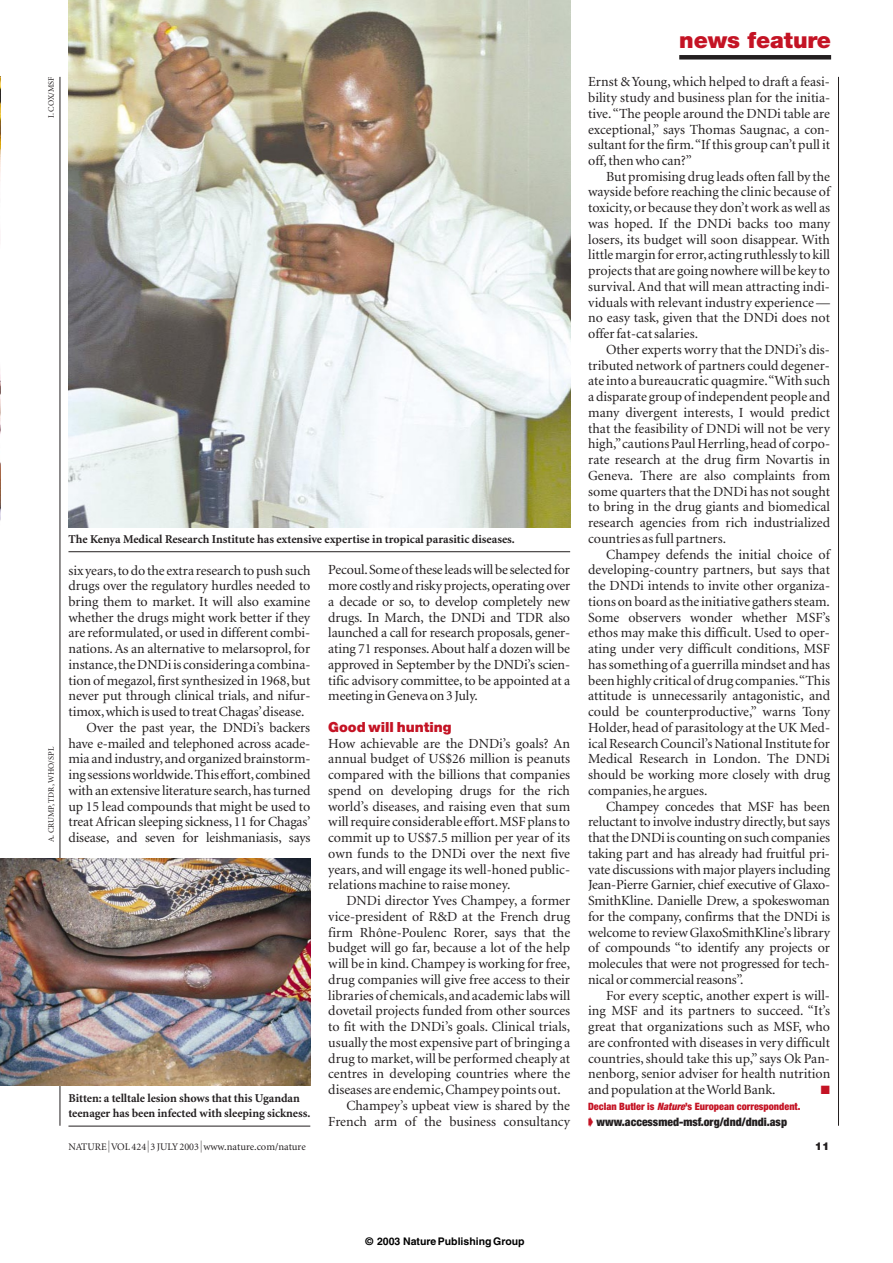
<style>
.page{position:relative;width:893px;height:1263px;background:#fff}
.page>*{position:absolute;margin:0;border:0;box-sizing:border-box;transform-origin:0 0}
.t1{font:900 22.5px "Helvetica Neue";letter-spacing:-.005em;color:#c41324}
.t2{font:13.95px/15.8px "Minion";letter-spacing:-.005em;color:#231f20;text-align:justify}
.t3{font:900 13.95px "Helvetica Neue";color:#c41324}
.t4{font:700 12px/15.8px "Minion";letter-spacing:-.005em;color:#231f20}
.t5{font:12px "Zapf Dingbats";color:#c41324}
.t6{font:900 condensed 11.7px "Helvetica Neue";color:#231f20}
.t7{font:900 10.8px "Helvetica Neue";color:#231f20}
.t8{font:700 10.5px "Helvetica";color:#000}
.t9{font:10.2px "Minion";color:#231f20}
.t10{font:900 condensed 10.2px "Helvetica Neue";color:#c41324}
.t11{font:8.25px "Minion";color:#231f20}
.s1{font-style:italic}
.s2{color:#c41324}
.s3{font-family:"Helvetica Neue";font-weight:300;font-size:12px}
.s4{font-size:10.5px}
</style>
<div class="page">
<hr style="left:60px;top:77px;width:1px;height:1049px;background:#231f20">
<hr style="left:838px;top:77px;width:1px;height:1049px;background:#231f20">
<img style="left:0;top:77px;width:1px;height:444px">
<img style="left:68px;top:0;width:502px;height:527px">
<img style="left:0;top:858px;width:310px;height:228px">
<hr style="left:68px;top:551px;width:502px;height:1px;background:#231f20">
<hr style="left:68px;top:1126px;width:242px;height:1px;background:#231f20">
<div style="left:679px;top:55px;width:152px;height:5px;background:#231f20"></div>
<p class="t11" style="left:48px;top:118px;width:43px;rotate:-90deg">I. COX/MSF</p>
<p class="t11" style="left:48px;top:842px;width:97px;rotate:-90deg">A. CRUMP, TDR, WHO/SPL</p>
<p class="t4" style="left:68px;top:532px;width:448px">The Kenya Medical Research Institute has extensive expertise in tropical parasitic diseases.</p>
<p class="t2" style="left:68px;top:563px;width:243px">six years,to do the extra research to push such</p>
<p class="t2" style="left:68px;top:579px;width:243px">drugs over the regulatory hurdles needed to</p>
<p class="t2" style="left:68px;top:595px;width:243px">bring them to market. It will also examine</p>
<p class="t2" style="left:68px;top:611px;width:243px">whether the drugs might work better if they</p>
<p class="t2" style="left:68px;top:626px;width:243px">are reformulated, or used in different combi-</p>
<p class="t2" style="left:68px;top:642px;width:243px">nations. As an alternative to melarsoprol, for</p>
<p class="t2" style="left:68px;top:658px;width:243px">instance,the DNDi is considering a combina-</p>
<p class="t2" style="left:68px;top:674px;width:243px">tion of megazol, first synthesized in 1968, but</p>
<p class="t2" style="left:68px;top:689px;width:243px">never put through clinical trials, and nifur-</p>
<p class="t2" style="left:68px;top:705px;width:238px">timox,which is used to treat Chagas’disease.</p>
<p class="t2" style="left:86px;top:721px;width:225px">Over the past year, the DNDi’s backers</p>
<p class="t2" style="left:68px;top:737px;width:243px">have e-mailed and telephoned across acade-</p>
<p class="t2" style="left:68px;top:752px;width:243px">mia and industry, and organized brainstorm-</p>
<p class="t2" style="left:68px;top:768px;width:243px">ing sessions worldwide.This effort,combined</p>
<p class="t2" style="left:68px;top:784px;width:243px">with an extensive literature search,has turned</p>
<p class="t2" style="left:68px;top:800px;width:243px">up 15 lead compounds that might be used to</p>
<p class="t2" style="left:68px;top:815px;width:243px">treat African sleeping sickness, 11 for Chagas’</p>
<p class="t2" style="left:68px;top:831px;width:243px">disease, and seven for leishmaniasis, says</p>
<p class="t4" style="left:68px;top:1091px;width:243px">Bitten: a telltale lesion shows that this Ugandan teenager has been infected with sleeping sickness.</p>
<p class="t2" style="left:328px;top:563px;width:243px">Pecoul.Some of these leads will be selected for more costly and risky projects,operating over a decade or so, to develop completely new drugs. In March, the DNDi and TDR also launched a call for research proposals, gener&shy;ating 71 responses.About half a dozen will be approved in September by the DNDi’s scien&shy;tific advisory committee, to be appointed at a meeting in Geneva on 3 July.</p>
<p class="t3" style="left:328px;top:722px;width:125px">Good will hunting</p>
<p class="t2" style="left:328px;top:737px;width:243px">How achievable are the DNDi’s goals? An annual budget of US$26 million is peanuts compared with the billions that companies spend on developing drugs for the rich world’s diseases, and raising even that sum will require considerable effort.MSF plans to commit up to US$7.5 million per year of its own funds to the DNDi over the next five years, and will engage its well-honed public&shy;relations machine to raise money.</p>
<p class="t2" style="left:346px;top:894px;width:225px">DNDi director Yves Champey, a former</p>
<p class="t2" style="left:328px;top:910px;width:243px">vice-president of R&amp;D at the French drug</p>
<p class="t2" style="left:328px;top:926px;width:243px">firm Rhône-Poulenc Rorer, says that the</p>
<p class="t2" style="left:328px;top:941px;width:243px">budget will go far, because a lot of the help</p>
<p class="t2" style="left:328px;top:957px;width:243px">will be in kind. Champey is working for free,</p>
<p class="t2" style="left:328px;top:973px;width:243px">drug companies will give free access to their</p>
<p class="t2" style="left:328px;top:989px;width:243px">libraries of chemicals,and academic labs will</p>
<p class="t2" style="left:328px;top:1004px;width:243px">dovetail projects funded from other sources</p>
<p class="t2" style="left:328px;top:1020px;width:243px">to fit with the DNDi’s goals. Clinical trials,</p>
<p class="t2" style="left:328px;top:1036px;width:243px">usually the most expensive part of bringing a</p>
<p class="t2" style="left:328px;top:1052px;width:243px">drug to market, will be performed cheaply at</p>
<p class="t2" style="left:328px;top:1067px;width:243px">centres in developing countries where the</p>
<p class="t2" style="left:328px;top:1083px;width:234px">diseases are endemic,Champey points out.</p>
<p class="t2" style="left:346px;top:1099px;width:225px">Champey’s upbeat view is shared by the</p>
<p class="t2" style="left:328px;top:1115px;width:243px">French arm of the business consultancy</p>
<h1 class="t1" style="left:679px;top:32px;width:153px">news feature</h1>
<p class="t2" style="left:588px;top:75px;width:243px">Ernst &amp; Young, which helped to draft a feasi&shy;bility study and business plan for the initia&shy;tive.“The people around the DNDi table are exceptional,” says Thomas Saugnac, a con&shy;sultant for the firm.“If this group can’t pull it off,then who can?”</p>
<p class="t2" style="left:588px;top:170px;width:243px;text-indent:18px">But promising drug leads often fall by the wayside before reaching the clinic because of toxicity, or because they don’t work as well as was hoped. If the DNDi backs too many losers, its budget will soon disappear. With little margin for error,acting ruthlessly to kill projects that are going nowhere will be key to survival. And that will mean attracting indi&shy;viduals with relevant industry experience — no easy task, given that the DNDi does not offer fat-cat salaries.</p>
<p class="t2" style="left:588px;top:343px;width:243px;text-indent:18px">Other experts worry that the DNDi’s dis&shy;tributed network of partners could degener&shy;ate into a bureaucratic quagmire.“With such a disparate group of independent people and many divergent interests, I would predict that the feasibility of DNDi will not be very high,”cautions Paul Herrling,head of corpo&shy;rate research at the drug firm Novartis in Geneva. There are also complaints from some quarters that the DNDi has not sought to bring in the drug giants and biomedical research agencies from rich industrialized countries as full partners.</p>
<p class="t2" style="left:588px;top:548px;width:243px;text-indent:18px">Champey defends the initial choice of developing-country partners, but says that the DNDi intends to invite other organiza&shy;tions on board as the initiative gathers steam.<br>Some observers wonder whether MSF’s ethos may make this difficult. Used to oper&shy;ating under very difficult conditions, MSF has something of a guerrilla mindset and has been highly critical of drug companies.“This attitude is unnecessarily antagonistic, and could be counterproductive,” warns Tony Holder, head of parasitology at the UK Med&shy;ical Research Council’s National Institute for Medical Research in London. The DNDi should be working more closely with drug companies,he argues.</p>
<p class="t2" style="left:588px;top:800px;width:243px;text-indent:18px">Champey concedes that MSF has been reluctant to involve industry directly, but says that the DNDi is counting on such companies taking part and has already had fruitful pri&shy;vate discussions with major players including Jean-Pierre Garnier, chief executive of Glaxo-SmithKline. Danielle Drew, a spokeswoman for the company, confirms that the DNDi is welcome to review GlaxoSmithKline’s library of compounds “to identify any projects or molecules that were not progressed for tech&shy;nical or commercial reasons”.</p>
<p class="t2" style="left:588px;top:989px;width:243px;text-indent:18px">For every sceptic, another expert is will&shy;ing MSF and its partners to succeed. “It’s great that organizations such as MSF, who are confronted with diseases in very difficult countries, should take this up,” says Ok Pan&shy;nenborg, senior adviser for health nutrition and population at the World Bank.</p>
<p class="t5" style="left:820px;top:1084px;width:11px">■</p>
<p class="t10" style="left:588px;top:1103px;width:214px">Declan Butler is <span class="s1">Nature</span>’s European correspondent.</p>
<p class="t6" style="left:588px;top:1117px;width:200px"><span class="s2">➧</span> www.accessmed-msf.org/dnd/dndi.asp</p>
<p class="t9" style="left:68px;top:1143px;width:239px">NATURE<span class="s3">|</span> VOL 424 <span class="s3">|</span> 3 JULY 2003 <span class="s3">|</span> <span class="s4">www.nature.com/nature</span></p>
<p class="t7" style="left:814px;top:1142px;width:16px">11</p>
<p class="t8" style="left:365px;top:1238px;width:161px">© 2003 Nature PublishingGroup</p>
</div>
